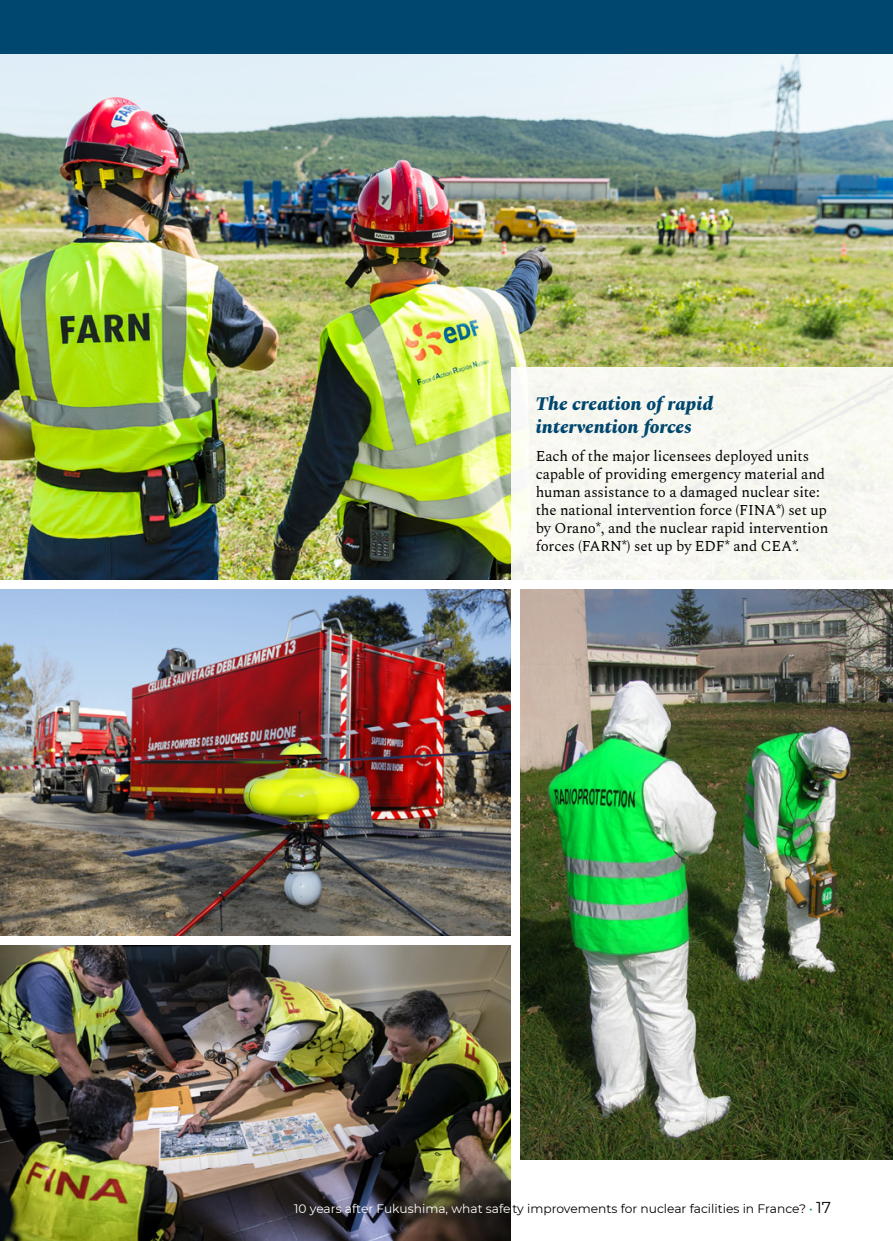
<style>
.page{position:relative;width:893px;height:1241px;background:#fff}
.page>*{position:absolute;margin:0;border:0;box-sizing:border-box;transform-origin:0 0}
.t1{font:italic 800 19.25px/22.8px "Spectral";color:#00476f}
.t2{font:14.88px/18px "Spectral";letter-spacing:-.01em;color:#000}
.t3{font:12.25px "Montserrat";color:#000}
.s1{color:#fff}
.s2{color:#077}
.s3{font-size:15.75px}
</style>
<div class="page">
<img style="left:0;top:54px;width:893px;height:525px">
<img style="left:0;top:945px;width:511px;height:295px">
<img style="left:0;top:589px;width:511px;height:346px">
<div style="left:0;top:0;width:893px;height:54px;background:#00476f"></div>
<div style="left:511px;top:367px;width:382px;height:272px;background:#f8f8f1"></div>
<img style="left:521px;top:589px;width:372px;height:569px">
<p class="t1" style="left:536px;top:391px;width:179px">The creation of rapid intervention forces</p>
<p class="t2" style="left:536px;top:445px;width:294px">Each of the major licensees deployed units capable of providing emergency material and human assistance to a damaged nuclear site: the national intervention force (FINA*) set up by Orano*, and the nuclear rapid intervention forces (FARN*) set up by EDF* and CEA*.</p>
<p class="t3" style="left:294px;top:1200px;width:538px"><span class="s1">10 years after Fukushima, what safe</span>ty improvements for nuclear facilities in France? <span class="s2">•</span> <span class="s3">17</span></p>
</div>
